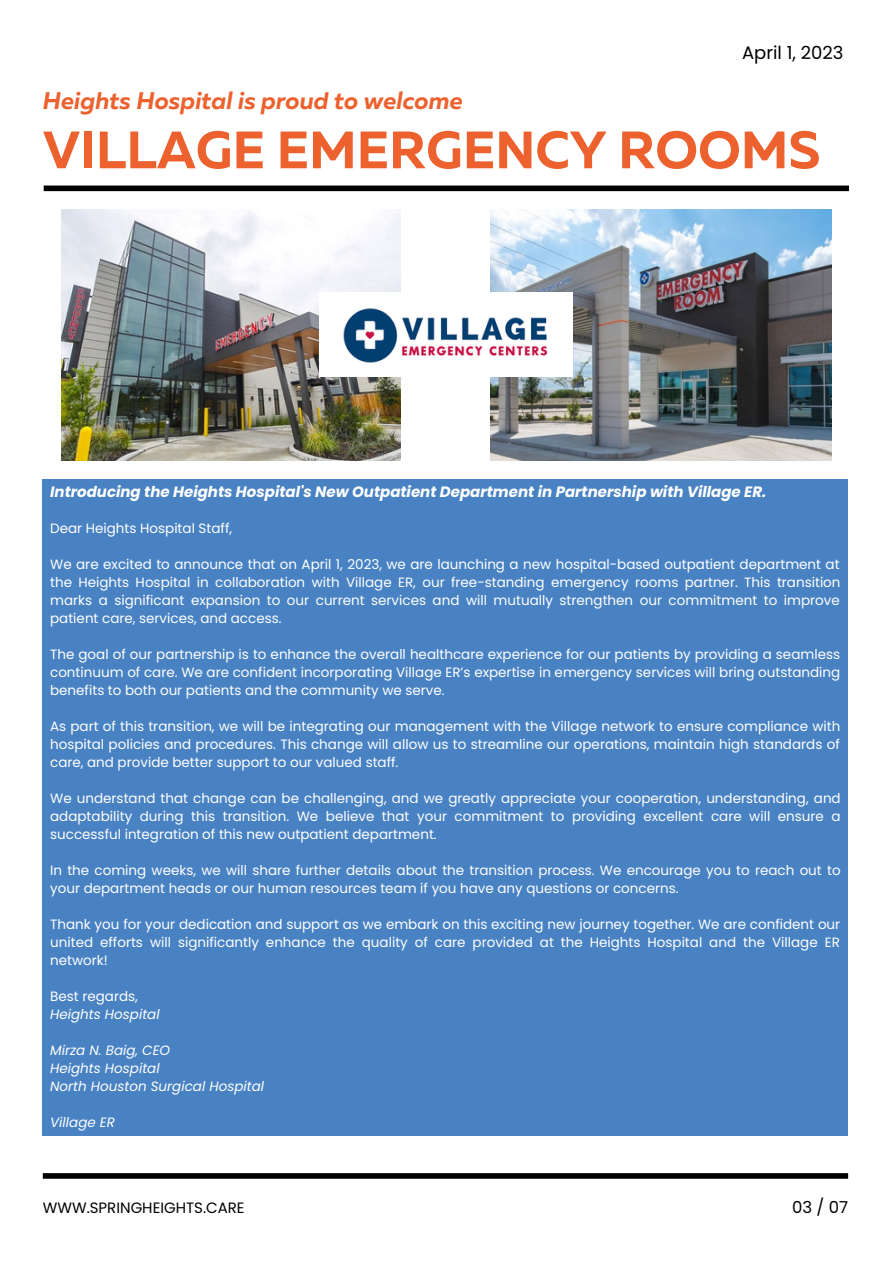
<style>
.page{position:relative;width:893px;height:1264px;background:#fff}
.page>*{position:absolute;margin:0;border:0;box-sizing:border-box;transform-origin:0 0}
.t1{font:700 52.5px "Muller";color:#ec612d}
.t2{font:italic 700 24px "Muller";color:#ec612d}
.t3{font:18px "Poppins";color:#000}
.t4{font:16.5px "Poppins";color:#000}
.t5{font:italic 700 15px "Poppins";color:#fff}
.t6{font:15px "Poppins";color:#000}
.t7{font:13.5px/18px "Poppins";color:#fff;text-align:justify}
.t8{font:italic 13.5px "Poppins";color:#fff}
</style>
<div class="page">
<img style="left:62px;top:209px;width:338px;height:251px">
<div style="left:43px;top:1173px;width:805px;height:5px;background:#000"></div>
<div style="left:43px;top:479px;width:805px;height:656px;background:#4982c3"></div>
<img style="left:490px;top:209px;width:341px;height:251px">
<div style="left:44px;top:185px;width:804px;height:6px;background:#000"></div>
<div style="left:319px;top:293px;width:254px;height:84px;background:#fff"></div>
<img style="left:343px;top:308px;width:205px;height:55px">
<p class="t2" style="left:43px;top:91px;width:421px">Heights Hospital is proud to welcome</p>
<p class="t3" style="left:742px;top:40px;width:103px">April 1, 2023</p>
<p class="t1" style="left:43px;top:128px;width:779px">VILLAGE EMERGENCY ROOMS</p>
<p class="t5" style="left:50px;top:481px;width:717px">Introducing the Heights Hospital's New Outpatient Department in Partnership with Village ER.</p>
<p class="t7" style="left:50px;top:519px;width:183px">Dear Heights Hospital Staff,</p>
<p class="t7" style="left:50px;top:555px;width:791px">We are excited to announce that on April 1, 2023, we are launching a new hospital-based outpatient department at the Heights Hospital in collaboration with Village ER, our free-standing emergency rooms partner. This transition marks a significant expansion to our current services and will mutually strengthen our commitment to improve patient care, services, and access.</p>
<p class="t7" style="left:50px;top:645px;width:791px">The goal of our partnership is to enhance the overall healthcare experience for our patients by providing a seamless continuum of care. We are confident incorporating Village ER’s expertise in emergency services will bring outstanding benefits to both our patients and the community we serve.</p>
<p class="t7" style="left:50px;top:717px;width:791px">As part of this transition, we will be integrating our management with the Village network to ensure compliance with hospital policies and procedures. This change will allow us to streamline our operations, maintain high standards of care, and provide better support to our valued staff.</p>
<p class="t7" style="left:50px;top:789px;width:792px">We understand that change can be challenging, and we greatly appreciate your cooperation, understanding, and adaptability during this transition. We believe that your commitment to providing excellent care will ensure a successful integration of this new outpatient department.</p>
<p class="t7" style="left:50px;top:860px;width:792px">In the coming weeks, we will share further details about the transition process. We encourage you to reach out to your department heads or our human resources team if you have any questions or concerns.</p>
<p class="t7" style="left:50px;top:914px;width:791px">Thank you for your dedication and support as we embark on this exciting new journey together. We are confident our united efforts will significantly enhance the quality of care provided at the Heights Hospital and the Village ER network!</p>
<p class="t7" style="left:50px;top:986px;width:89px">Best regards,</p>
<p class="t8" style="left:50px;top:1004px;width:111px">Heights Hospital</p>
<p class="t8" style="left:50px;top:1040px;width:122px">Mirza N. Baig, CEO</p>
<p class="t8" style="left:50px;top:1058px;width:111px">Heights Hospital</p>
<p class="t8" style="left:50px;top:1076px;width:215px">North Houston Surgical Hospital</p>
<p class="t8" style="left:50px;top:1112px;width:66px">Village ER</p>
<p class="t6" style="left:43px;top:1196px;width:203px">WWW.SPRINGHEIGHTS.CARE</p>
<p class="t4" style="left:792px;top:1195px;width:58px">03 / 07</p>
</div>
